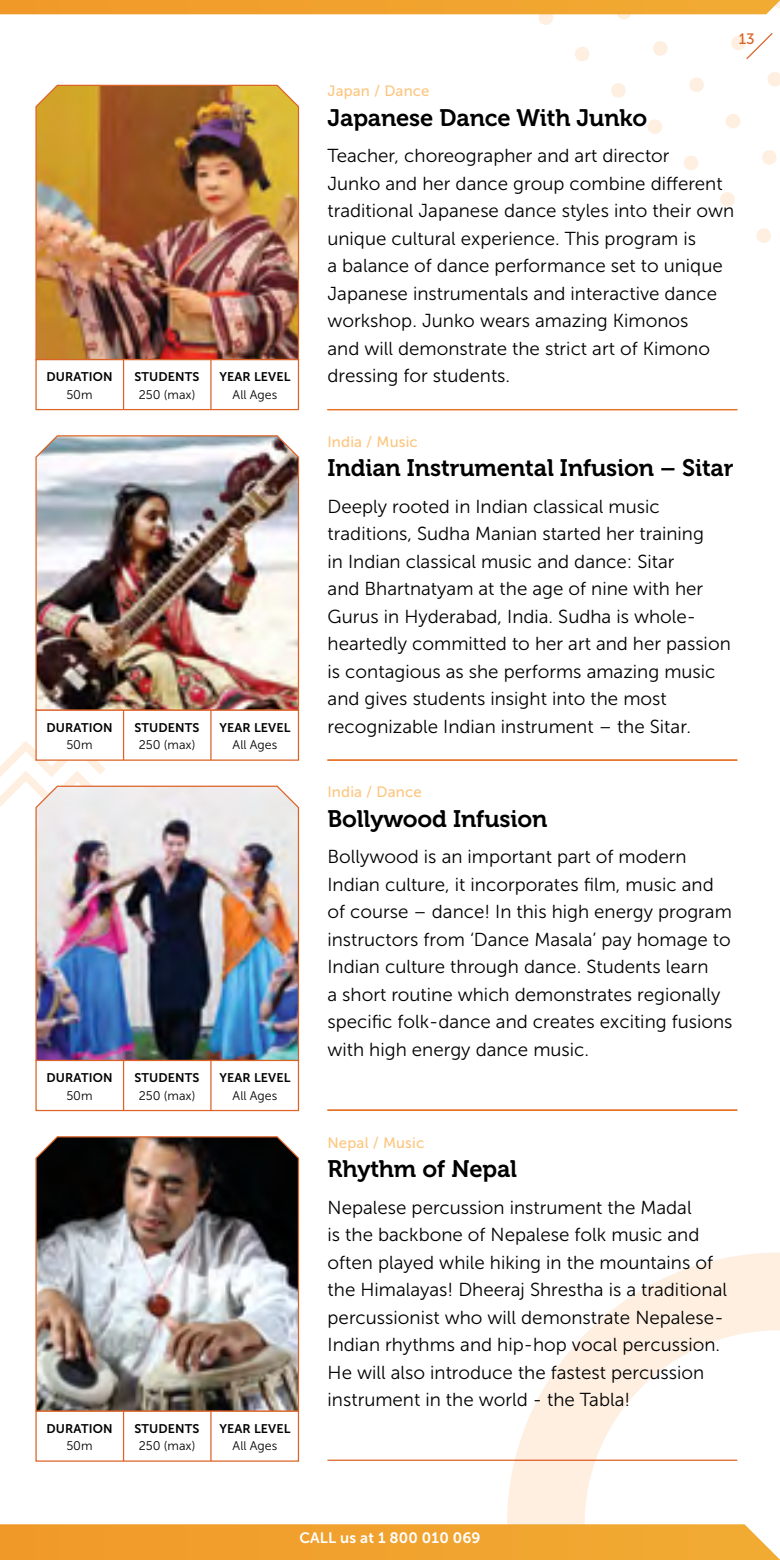
<style>
.page{position:relative;width:780px;height:1560px;background:#fff}
.page>*{position:absolute;margin:0;border:0;box-sizing:border-box;transform-origin:0 0}
.t1{font:23.75px "Museo 700";letter-spacing:-.005em;color:#000}
.t2{font:18.75px/27.5px "Museo Sans 300";color:#000}
.t3{font:15px "Museo Sans 500";letter-spacing:.01em;color:#fdc680}
.t4{font:15px "Museo Sans 700";letter-spacing:.01em;color:#fff}
.t5{font:15px "Museo Sans 500";color:#dc6226}
.t6{font:12.5px "Museo Sans 700";letter-spacing:.01em;color:#000}
.t7{font:12.5px "Museo Sans 300";color:#000}
</style>
<div class="page">
<hr style="left:327px;top:1459px;width:410px;height:1px;background:#dc6226">
<svg style="left:731px;top:33px;width:42px;height:27px"></svg>
<svg style="left:767px;top:72px;width:13px;height:15px"></svg>
<svg style="left:653px;top:41px;width:15px;height:15px"></svg>
<svg style="left:689px;top:77px;width:15px;height:15px"></svg>
<svg style="left:726px;top:114px;width:14px;height:15px"></svg>
<svg style="left:762px;top:150px;width:15px;height:15px"></svg>
<svg style="left:611px;top:83px;width:15px;height:15px"></svg>
<svg style="left:647px;top:119px;width:15px;height:15px"></svg>
<svg style="left:684px;top:156px;width:15px;height:14px"></svg>
<svg style="left:720px;top:192px;width:15px;height:15px"></svg>
<svg style="left:756px;top:228px;width:15px;height:15px"></svg>
<svg style="left:575px;top:47px;width:15px;height:14px"></svg>
<svg style="left:0;top:741px;width:106px;height:66px"></svg>
<svg style="left:507px;top:1252px;width:273px;height:272px"></svg>
<svg style="left:0;top:0;width:780px;height:25px"></svg>
<svg style="left:0;top:1524px;width:779px;height:35px;background:#f1a434"></svg>
<div style="left:35px;top:709px;width:264px;height:51px;background:#fff"></div>
<hr style="left:210px;top:709px;width:1px;height:51px;background:#dc6226">
<hr style="left:123px;top:709px;width:1px;height:51px;background:#dc6226">
<hr style="left:327px;top:409px;width:410px;height:1px;background:#e7731f">
<hr style="left:327px;top:759px;width:410px;height:1px;background:#e7731f">
<hr style="left:327px;top:1109px;width:410px;height:1px;background:#e7731f">
<div style="left:35px;top:1410px;width:264px;height:51px;border:1px solid #dc6226"></div>
<hr style="left:210px;top:1410px;width:1px;height:50px;background:#dc6226">
<hr style="left:123px;top:1410px;width:1px;height:50px;background:#dc6226">
<hr style="left:210px;top:1059px;width:1px;height:51px;background:#dc6226">
<hr style="left:123px;top:1059px;width:1px;height:51px;background:#dc6226">
<div style="left:35px;top:359px;width:264px;height:51px;border:1px solid #dc6226"></div>
<hr style="left:210px;top:359px;width:1px;height:50px;background:#dc6226">
<hr style="left:123px;top:359px;width:1px;height:50px;background:#dc6226">
<img style="left:35px;top:84px;width:265px;height:277px">
<img style="left:35px;top:435px;width:265px;height:276px">
<img style="left:35px;top:784px;width:265px;height:277px">
<img style="left:35px;top:1136px;width:265px;height:275px">
<p class="t5" style="left:738px;top:31px;width:17px">13</p>
<p class="t3" style="left:327px;top:83px;width:104px">Japan / Dance</p>
<p class="t1" style="left:327px;top:104px;width:321px">Japanese Dance With Junko</p>
<p class="t6" style="left:46px;top:370px;width:68px">DURATION</p>
<p class="t7" style="left:66px;top:388px;width:28px">50m</p>
<p class="t6" style="left:134px;top:370px;width:66px">STUDENTS</p>
<p class="t7" style="left:139px;top:388px;width:58px">250 (max)</p>
<p class="t6" style="left:219px;top:370px;width:73px">YEAR LEVEL</p>
<p class="t7" style="left:233px;top:388px;width:46px">All Ages</p>
<p class="t2" style="left:327px;top:142px;width:408px">Teacher, choreographer and art director<br>Junko and her dance group combine different traditional Japanese dance styles into their own unique cultural experience. This program is<br>a balance of dance performance set to unique Japanese instrumentals and interactive dance workshop. Junko wears amazing Kimonos<br>and will demonstrate the strict art of Kimono dressing for students.</p>
<p class="t3" style="left:327px;top:433px;width:92px">India / Music</p>
<p class="t1" style="left:327px;top:454px;width:407px">Indian Instrumental Infusion – Sitar</p>
<p class="t6" style="left:46px;top:720px;width:68px">DURATION</p>
<p class="t7" style="left:66px;top:738px;width:28px">50m</p>
<p class="t6" style="left:134px;top:720px;width:66px">STUDENTS</p>
<p class="t7" style="left:139px;top:738px;width:58px">250 (max)</p>
<p class="t6" style="left:219px;top:720px;width:73px">YEAR LEVEL</p>
<p class="t7" style="left:233px;top:738px;width:46px">All Ages</p>
<p class="t2" style="left:327px;top:492px;width:404px">Deeply rooted in Indian classical music traditions, Sudha Manian started her training<br>in Indian classical music and dance: Sitar<br>and Bhartnatyam at the age of nine with her Gurus in Hyderabad, India. Sudha is whole&shy;heartedly committed to her art and her passion is contagious as she performs amazing music and gives students insight into the most recognizable Indian instrument – the Sitar.</p>
<p class="t3" style="left:327px;top:783px;width:96px">India / Dance</p>
<p class="t1" style="left:327px;top:805px;width:221px">Bollywood Infusion</p>
<p class="t2" style="left:327px;top:842px;width:406px">Bollywood is an important part of modern Indian culture, it incorporates film, music and of course – dance! In this high energy program instructors from ‘Dance Masala’ pay homage to Indian culture through dance. Students learn<br>a short routine which demonstrates regionally specific folk-dance and creates exciting fusions with high energy dance music.</p>
<p class="t6" style="left:46px;top:1070px;width:68px">DURATION</p>
<p class="t7" style="left:66px;top:1088px;width:28px">50m</p>
<p class="t6" style="left:134px;top:1070px;width:66px">STUDENTS</p>
<p class="t7" style="left:139px;top:1088px;width:58px">250 (max)</p>
<p class="t6" style="left:219px;top:1070px;width:73px">YEAR LEVEL</p>
<p class="t7" style="left:233px;top:1088px;width:46px">All Ages</p>
<p class="t3" style="left:327px;top:1133px;width:98px">Nepal / Music</p>
<p class="t1" style="left:327px;top:1155px;width:191px">Rhythm of Nepal</p>
<p class="t2" style="left:327px;top:1193px;width:401px">Nepalese percussion instrument the Madal<br>is the backbone of Nepalese folk music and often played while hiking in the mountains of the Himalayas! Dheeraj Shrestha is a traditional percussionist who will demonstrate Nepalese-Indian rhythms and hip-hop vocal percussion.<br>He will also introduce the fastest percussion instrument in the world - the Tabla!</p>
<p class="t6" style="left:46px;top:1421px;width:68px">DURATION</p>
<p class="t7" style="left:66px;top:1438px;width:28px">50m</p>
<p class="t6" style="left:134px;top:1421px;width:66px">STUDENTS</p>
<p class="t7" style="left:139px;top:1438px;width:58px">250 (max)</p>
<p class="t6" style="left:219px;top:1421px;width:73px">YEAR LEVEL</p>
<p class="t7" style="left:233px;top:1438px;width:46px">All Ages</p>
<p class="t4" style="left:299px;top:1529px;width:183px">CALL us at 1 800 010 069</p>
</div>
